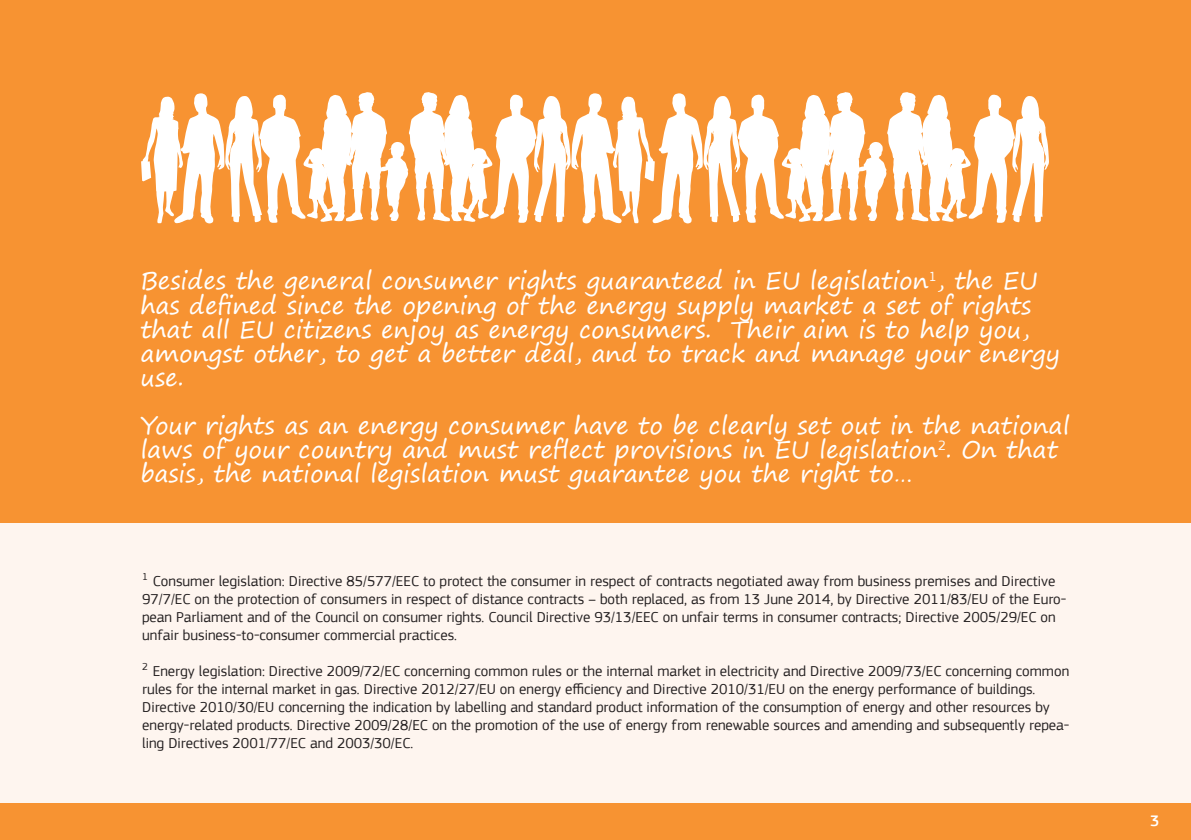
<style>
.page{position:relative;width:1191px;height:840px;background:#fff}
.page>*{position:absolute;margin:0;border:0;box-sizing:border-box;transform-origin:0 0}
.t1{font:24px/24px "Segoe Print";color:#fff}
.t2{font:500 16px "EC Square Sans Pro";color:#fff}
.t3{font:15px/18px "EC Square Sans Pro";color:#231f20}
</style>
<div class="page">
<div style="left:0;top:0;width:1191px;height:803px;background:#fef5ef"></div>
<div style="left:0;top:0;width:1191px;height:522px;background:#f79332"></div>
<div style="left:0;top:803px;width:1191px;height:36px;background:#f79332"></div>
<svg style="left:141px;top:92px;width:908px;height:132px"></svg>
<p class="t1" style="left:140px;top:268px;width:921px">Besides the general consumer rights guaranteed in EU legislation<sup>1</sup>, the EU has defined since the opening of the energy supply market a set of rights that all EU citizens enjoy as energy consumers. Their aim is to help you, amongst other, to get a better deal, and to track and manage your energy use.</p>
<p class="t1" style="left:140px;top:412px;width:930px">Your rights as an energy consumer have to be clearly set out in the national laws of your country and must reflect provisions in EU legislation<sup>2</sup>. On that basis, the national legislation must guarantee you the right to…</p>
<p class="t3" style="left:142px;top:572px;width:925px"><sup>1</sup> Consumer legislation: Directive 85/577/EEC to protect the consumer in respect of contracts negotiated away from business premises and Directive 97/7/EC on the protection of consumers in respect of distance contracts – both replaced, as from 13 June 2014, by Directive 2011/83/EU of the Euro&shy;pean Parliament and of the Council on consumer rights. Council Directive 93/13/EEC on unfair terms in consumer contracts; Directive 2005/29/EC on unfair business-to-consumer commercial practices.</p>
<p class="t3" style="left:142px;top:662px;width:928px"><sup>2</sup> Energy legislation: Directive 2009/72/EC concerning common rules or the internal market in electricity and Directive 2009/73/EC concerning common rules for the internal market in gas. Directive 2012/27/EU on energy efficiency and Directive 2010/31/EU on the energy performance of buildings.<br>Directive 2010/30/EU concerning the indication by labelling and standard product information of the consumption of energy and other resources by energy-related products. Directive 2009/28/EC on the promotion of the use of energy from renewable sources and amending and subsequently repea&shy;ling Directives 2001/77/EC and 2003/30/EC.</p>
<p class="t2" style="left:1150px;top:811px;width:11px">3</p>
</div>
